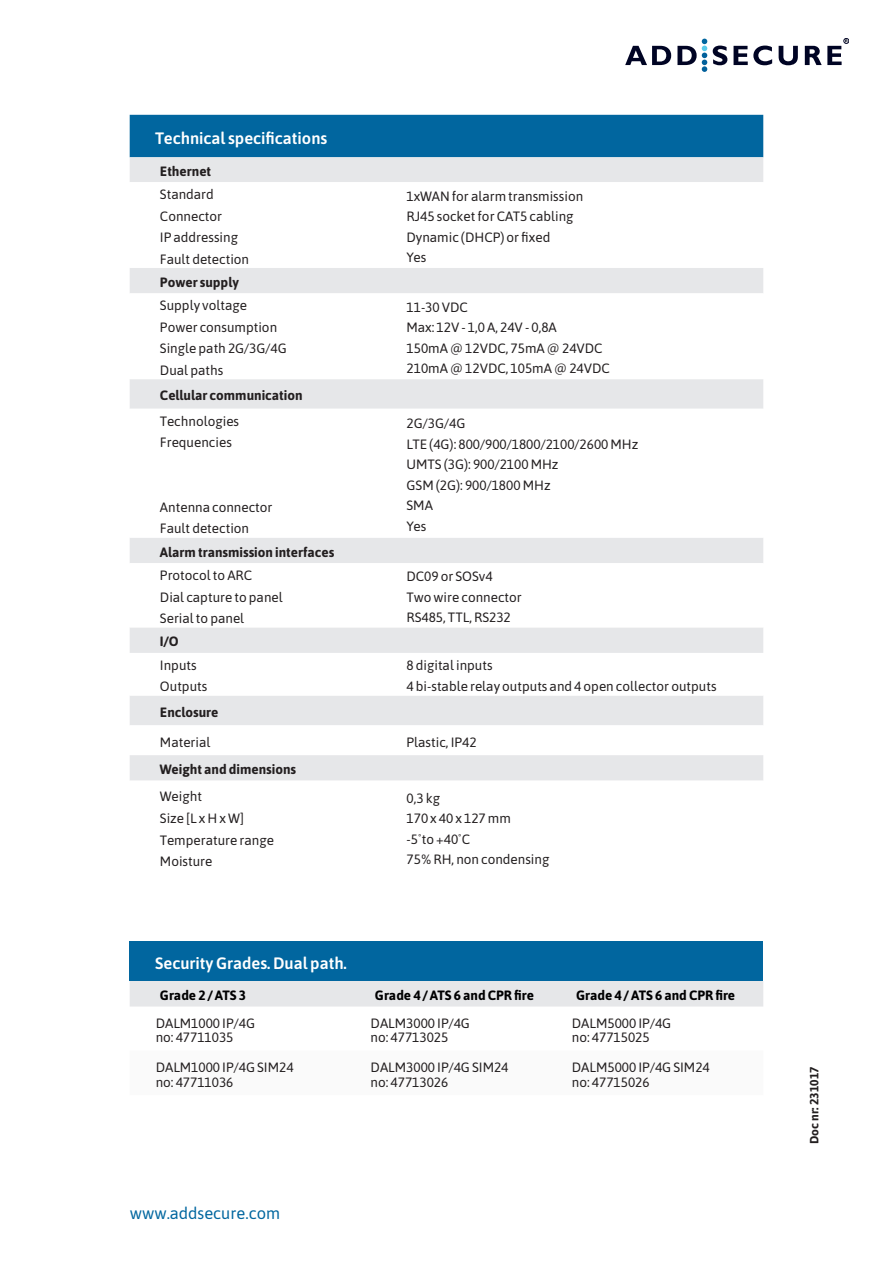
<style>
.page{position:relative;width:893px;height:1263px;background:#fff}
.page>*{position:absolute;margin:0;border:0;box-sizing:border-box;transform-origin:0 0}
.t1{font:600 16.5px "Asap";color:#fff}
.t2{font:16.5px "Asap";color:#01669f}
.t3{font:13.5px "Asap";color:#231f20}
.t4{font:700 13.5px "Asap";color:#231f20}
.t5{font:700 13.5px "Asap";color:#000001}
.Subheadline_AsapBold10_14{font:700 12px "Asap";color:#231f20}
</style>
<div class="page">
<svg style="left:625px;top:38px;width:224px;height:34px"></svg>
<div style="left:130px;top:941px;width:633px;height:40px;background:#01669f"></div>
<div style="left:130px;top:981px;width:633px;height:25px;background:#e6e7e9"></div>
<div style="left:130px;top:115px;width:633px;height:42px;background:#01669f"></div>
<div style="left:130px;top:157px;width:633px;height:25px;background:#e6e7e9"></div>
<svg style="left:130px;top:268px;width:633px;height:513px"></svg>
<p class="t1" style="left:155px;top:126px;width:174px">Technical specifications</p>
<p class="t4" style="left:160px;top:161px;width:53px">Ethernet</p>
<p class="t3" style="left:160px;top:185px;width:55px">Standard</p>
<p class="t3" style="left:160px;top:206px;width:64px">Connector</p>
<p class="t3" style="left:160px;top:228px;width:80px">IP addressing</p>
<p class="t3" style="left:160px;top:249px;width:91px">Fault detection</p>
<p class="t4" style="left:160px;top:273px;width:80px">Power supply</p>
<p class="t3" style="left:160px;top:296px;width:89px">Supply voltage</p>
<p class="t3" style="left:160px;top:318px;width:119px">Power consumption</p>
<p class="t3" style="left:160px;top:339px;width:128px">Single path 2G/3G/4G</p>
<p class="t3" style="left:160px;top:361px;width:65px">Dual paths</p>
<p class="t4" style="left:160px;top:386px;width:144px">Cellular communication</p>
<p class="t3" style="left:160px;top:411px;width:81px">Technologies</p>
<p class="t3" style="left:160px;top:433px;width:73px">Frequencies</p>
<p class="t3" style="left:160px;top:498px;width:114px">Antenna connector</p>
<p class="t3" style="left:160px;top:519px;width:91px">Fault detection</p>
<p class="t4" style="left:160px;top:542px;width:176px">Alarm transmission interfaces</p>
<p class="t3" style="left:160px;top:566px;width:94px">Protocol to ARC</p>
<p class="t3" style="left:160px;top:587px;width:124px">Dial capture to panel</p>
<p class="t3" style="left:160px;top:609px;width:86px">Serial to panel</p>
<p class="t4" style="left:160px;top:632px;width:20px">I/O</p>
<p class="t3" style="left:160px;top:656px;width:38px">Inputs</p>
<p class="t3" style="left:160px;top:677px;width:49px">Outputs</p>
<p class="t3" style="left:407px;top:186px;width:178px">1xWAN for alarm transmission</p>
<p class="t3" style="left:407px;top:207px;width:169px">RJ45 socket for CAT5 cabling</p>
<p class="t3" style="left:407px;top:227px;width:145px">Dynamic (DHCP) or fixed</p>
<p class="t3" style="left:407px;top:248px;width:21px">Yes</p>
<p class="t3" style="left:407px;top:298px;width:63px">11-30 VDC</p>
<p class="t3" style="left:407px;top:318px;width:152px">Max: 12V - 1,0 A, 24V - 0,8A</p>
<p class="t3" style="left:407px;top:339px;width:198px">150mA @ 12VDC, 75mA @ 24VDC</p>
<p class="t3" style="left:407px;top:359px;width:205px">210mA @ 12VDC, 105mA @ 24VDC</p>
<p class="t3" style="left:407px;top:414px;width:60px">2G/3G/4G</p>
<p class="t3" style="left:407px;top:435px;width:233px">LTE (4G): 800/900/1800/2100/2600 MHz</p>
<p class="t3" style="left:407px;top:455px;width:153px">UMTS (3G): 900/2100 MHz</p>
<p class="t3" style="left:407px;top:476px;width:146px">GSM (2G): 900/1800 MHz</p>
<p class="t3" style="left:407px;top:496px;width:28px">SMA</p>
<p class="t3" style="left:407px;top:516px;width:21px">Yes</p>
<p class="t3" style="left:407px;top:567px;width:88px">DC09 or SOSv4</p>
<p class="t3" style="left:407px;top:587px;width:117px">Two wire connector</p>
<p class="t3" style="left:407px;top:608px;width:106px">RS485, TTL, RS232</p>
<p class="t3" style="left:407px;top:656px;width:88px">8 digital inputs</p>
<p class="t3" style="left:407px;top:677px;width:312px">4 bi-stable relay outputs and 4 open collector outputs</p>
<p class="t4" style="left:160px;top:702px;width:60px">Enclosure</p>
<p class="t3" style="left:160px;top:732px;width:52px">Material</p>
<p class="t3" style="left:407px;top:732px;width:72px">Plastic, IP42</p>
<p class="t4" style="left:160px;top:760px;width:138px">Weight and dimensions</p>
<p class="t3" style="left:160px;top:787px;width:44px">Weight</p>
<p class="t3" style="left:160px;top:809px;width:86px">Size [L x H x W]</p>
<p class="t3" style="left:160px;top:830px;width:116px">Temperature range</p>
<p class="t3" style="left:160px;top:852px;width:54px">Moisture</p>
<p class="t3" style="left:407px;top:789px;width:35px">0,3 kg</p>
<p class="t3" style="left:407px;top:809px;width:106px">170 x 40 x 127 mm</p>
<p class="t3" style="left:407px;top:830px;width:65px">-5 ̊to +40̊C</p>
<p class="t3" style="left:407px;top:850px;width:144px">75% RH, non condensing</p>
<p class="t1" style="left:155px;top:951px;width:193px">Security Grades. Dual path.</p>
<p class="t5" style="left:160px;top:986px;width:88px">Grade 2 / ATS 3</p>
<p class="t5" style="left:375px;top:986px;width:160px">Grade 4 / ATS 6 and CPR fire</p>
<p class="t5" style="left:576px;top:986px;width:160px">Grade 4 / ATS 6 and CPR fire</p>
<p class="t3" style="left:156px;top:1013px;width:101px">DALM1000 IP/4G</p>
<p class="t3" style="left:156px;top:1028px;width:79px">no: 47711035</p>
<p class="t3" style="left:371px;top:1013px;width:101px">DALM3000 IP/4G</p>
<p class="t3" style="left:371px;top:1028px;width:79px">no: 47713025</p>
<p class="t3" style="left:572px;top:1013px;width:101px">DALM5000 IP/4G</p>
<p class="t3" style="left:572px;top:1028px;width:79px">no: 47715025</p>
<p class="t3" style="left:156px;top:1057px;width:139px">DALM1000 IP/4G SIM24</p>
<p class="t3" style="left:156px;top:1072px;width:79px">no: 47711036</p>
<p class="t2" style="left:130px;top:1201px;width:152px">www.addsecure.com</p>
<p class="t3" style="left:371px;top:1057px;width:139px">DALM3000 IP/4G SIM24</p>
<p class="t3" style="left:371px;top:1072px;width:79px">no: 47713026</p>
<p class="t3" style="left:572px;top:1057px;width:139px">DALM5000 IP/4G SIM24</p>
<p class="t3" style="left:572px;top:1072px;width:79px">no: 47715026</p>
<p class="Subheadline_AsapBold10_14" style="left:806px;top:1144px;width:79px;rotate:-90deg">Doc nr: 231017</p>
</div>
